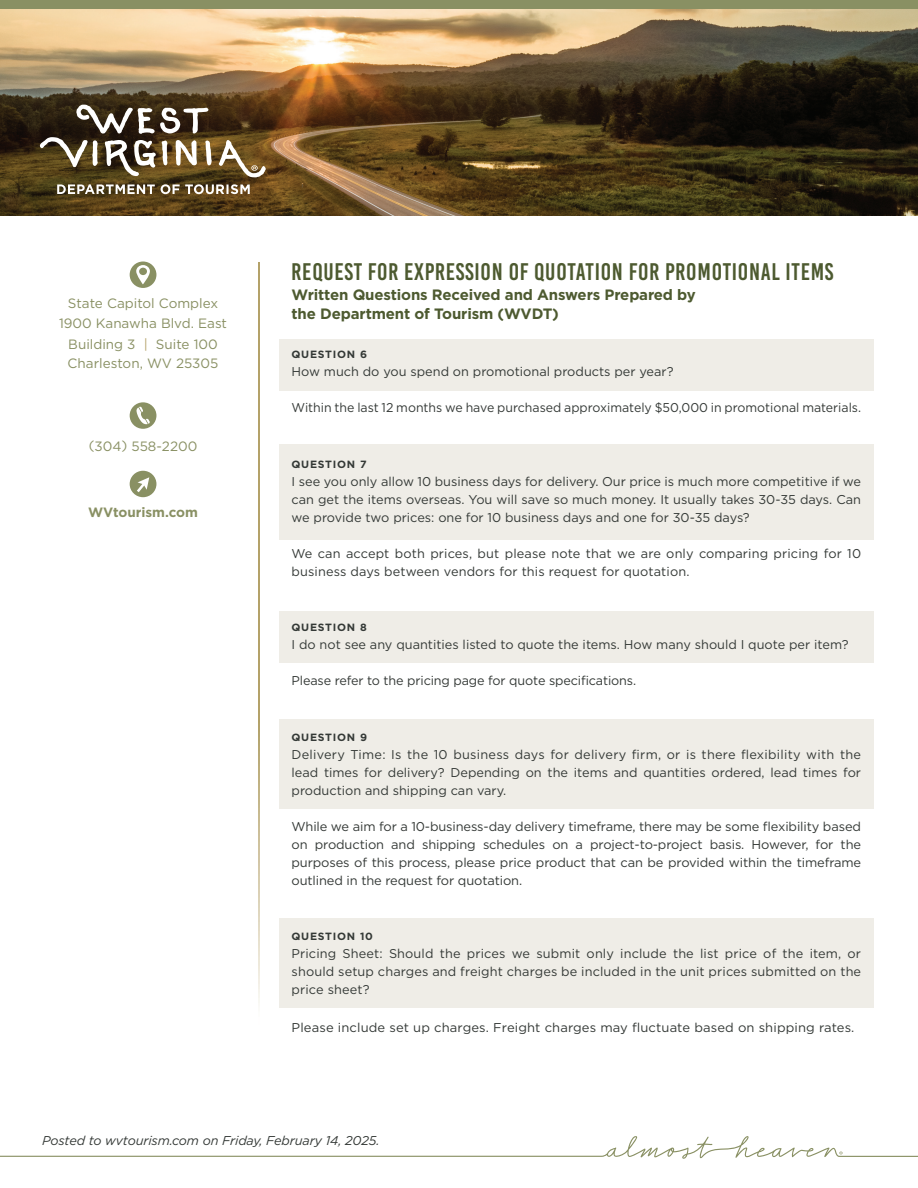
<style>
.page{position:relative;width:918px;height:1188px;background:#fff}
.page>*{position:absolute;margin:0;border:0;box-sizing:border-box;transform-origin:0 0}
.t1{font:24px "Bebas Kai";letter-spacing:.03em;color:#4d5a30}
.t2{font:700 15px/19.5px "Gotham";letter-spacing:-.01em;color:#4d5a30}
.t3{font:13.5px/19.5px "Gotham";color:#899063;text-align:center}
.t4{font:700 13.5px "Gotham";color:#899063}
.t5{font:12.75px/18px "Gotham";color:#343936;text-align:justify}
.t6{font:italic 12.75px "Gotham";letter-spacing:-.01em;color:#343936}
.t7{font:700 10.5px "Gotham";letter-spacing:.07em;color:#343936}
.s1{color:#b4a269}
</style>
<div class="page">
<div style="left:279px;top:444px;width:595px;height:96px;background:#efede7"></div>
<div style="left:279px;top:339px;width:595px;height:51px;background:#efede7"></div>
<div style="left:279px;top:612px;width:595px;height:51px;background:#efede7"></div>
<div style="left:279px;top:719px;width:595px;height:90px;background:#efede7"></div>
<div style="left:279px;top:918px;width:595px;height:90px;background:#efede7"></div>
<svg style="left:0;top:1136px;width:918px;height:23px"></svg>
<svg style="left:130px;top:262px;width:26px;height:26px"></svg>
<div style="left:130px;top:402px;width:26px;height:27px;background:#899063;border-radius:50%"></div>
<svg style="left:136px;top:406px;width:14px;height:19px"></svg>
<div style="left:130px;top:471px;width:26px;height:26px;background:#899063;border-radius:50%"></div>
<svg style="left:137px;top:477px;width:12px;height:15px"></svg>
<div style="left:0;top:0;width:918px;height:11px;background:#899063"></div>
<svg style="left:258px;top:262px;width:2px;height:741px"></svg>
<img style="left:0;top:10px;width:918px;height:206px">
<svg style="left:40px;top:105px;width:172px;height:71px"></svg>
<svg style="left:219px;top:140px;width:47px;height:37px"></svg>
<svg style="left:57px;top:184px;width:193px;height:10px"></svg>
<p class="t3" style="left:59px;top:293px;width:170px">State Capitol Complex<br>1900 Kanawha Blvd. East</p>
<p class="t3" style="left:68px;top:334px;width:152px;text-align:left">Building 3 <span class="s1">|</span> Suite 100<br>Charleston, WV 25305</p>
<p class="t3" style="left:89px;top:436px;width:110px">(304) 558-2200</p>
<p class="t4" style="left:88px;top:503px;width:111px">WVtourism.com</p>
<h1 class="t1" style="left:292px;top:259px;width:543px">REQUEST FOR EXPRESSION OF QUOTATION FOR PROMOTIONAL ITEMS</h1>
<p class="t2" style="left:292px;top:285px;width:406px">Written Questions Received and Answers Prepared by the Department of Tourism (WVDT)</p>
<p class="t7" style="left:292px;top:348px;width:77px">QUESTION 6</p>
<p class="t5" style="left:292px;top:362px;width:384px">How much do you spend on promotional products per year?</p>
<p class="t5" style="left:292px;top:398px;width:571px">Within the last 12 months we have purchased approximately $50,000 in promotional materials.</p>
<p class="t7" style="left:292px;top:457px;width:77px">QUESTION 7</p>
<p class="t5" style="left:292px;top:472px;width:571px">I see you only allow 10 business days for delivery. Our price is much more competitive if we can get the items overseas. You will save so much money. It usually takes 30-35 days. Can we provide two prices: one for 10 business days and one for 30-35 days?</p>
<p class="t5" style="left:292px;top:544px;width:571px">We can accept both prices, but please note that we are only comparing pricing for 10 business days between vendors for this request for quotation.</p>
<p class="t7" style="left:292px;top:621px;width:77px">QUESTION 8</p>
<p class="t5" style="left:292px;top:635px;width:559px">I do not see any quantities listed to quote the items. How many should I quote per item?</p>
<p class="t5" style="left:292px;top:671px;width:346px">Please refer to the pricing page for quote specifications.</p>
<p class="t7" style="left:292px;top:730px;width:77px">QUESTION 9</p>
<p class="t5" style="left:292px;top:745px;width:571px">Delivery Time: Is the 10 business days for delivery firm, or is there flexibility with the lead times for delivery? Depending on the items and quantities ordered, lead times for production and shipping can vary.</p>
<p class="t5" style="left:292px;top:817px;width:571px">While we aim for a 10-business-day delivery timeframe, there may be some flexibility based on production and shipping schedules on a project-to-project basis. However, for the purposes of this process, please price product that can be provided within the timeframe outlined in the request for quotation.</p>
<p class="t7" style="left:292px;top:930px;width:83px">QUESTION 10</p>
<p class="t5" style="left:292px;top:944px;width:571px">Pricing Sheet: Should the prices we submit only include the list price of the item, or should setup charges and freight charges be included in the unit prices submitted on the price sheet?</p>
<p class="t5" style="left:292px;top:1018px;width:564px">Please include set up charges. Freight charges may fluctuate based on shipping rates.</p>
<p class="t6" style="left:42px;top:1132px;width:339px">Posted to wvtourism.com on Friday, February 14, 2025.</p>
</div>
